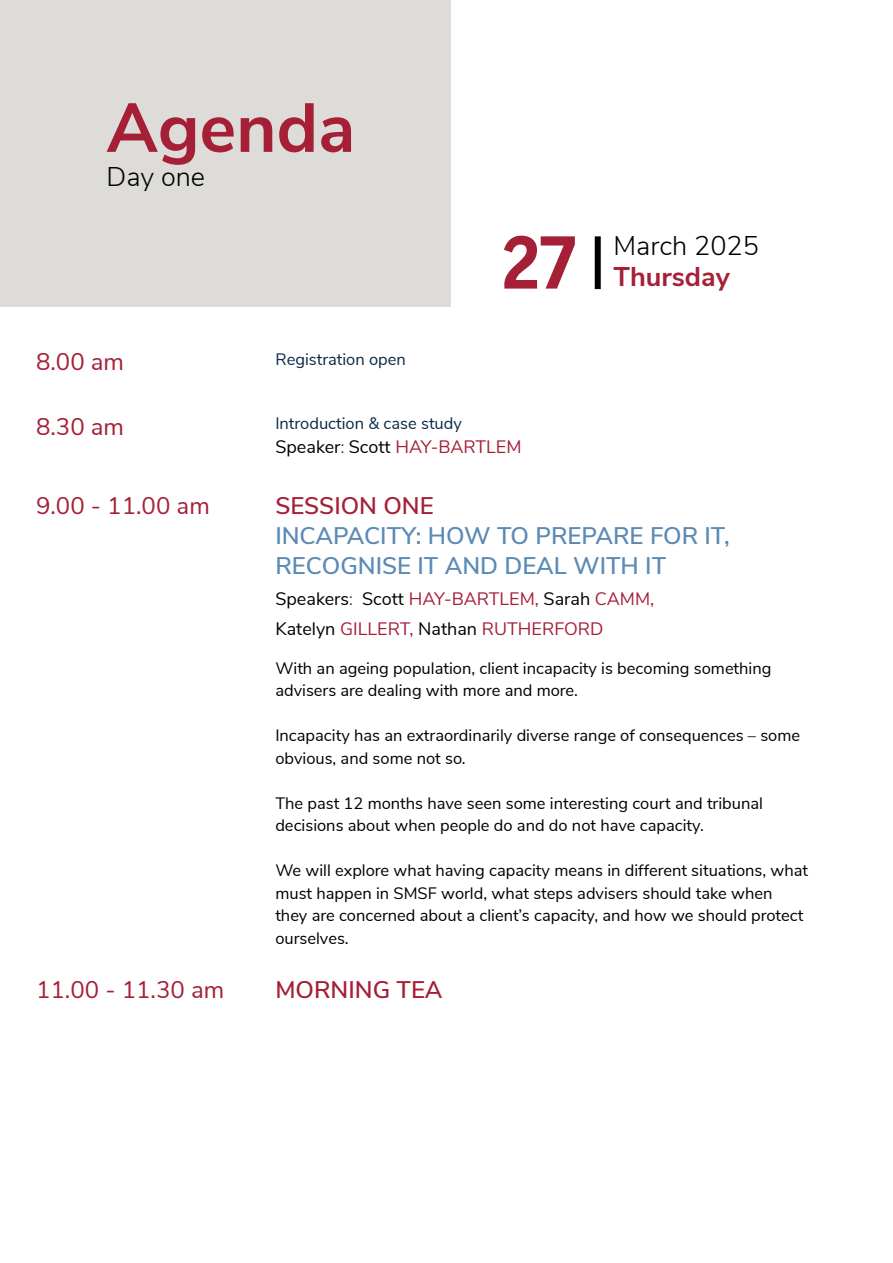
<style>
.page{position:relative;width:893px;height:1263px;background:#fff}
.page>*{position:absolute;margin:0;border:0;box-sizing:border-box;transform-origin:0 0}
.t1{font:700 72px "Good Pro";color:#a52037}
.t2{font:700 69px "Nunito Sans";color:#a52037}
.t3{font:300 27px "Nunito Sans";color:#000}
.t4{font:700 27px "Nunito Sans";color:#a52037}
.t5{font:600 24px/30px "Nunito Sans";color:#5b8ab5}
.t6{font:24px "Nunito Sans";color:#a52037}
.t7{font:600 24px "Nunito Sans";color:#a52037}
.t8{font:18px/30px "Nunito Sans";color:#a52037}
.t9{font:18px "Nunito Sans";color:#000}
.t10{font:16.5px/22.5px "Nunito Sans";color:#000}
.t11{font:16.5px "Nunito Sans";color:#0c2845}
.s1{font-family:"Good Pro";font-weight:300;color:#0c2845}
.s2{color:#a52037}
.s3{color:#000}
</style>
<div class="page">
<div style="left:0;top:0;width:451px;height:306px;background:#dedcd8"></div>
<div style="left:595px;top:236px;width:6px;height:53px;background:#000"></div>
<h2 class="t2" style="left:107px;top:77px;width:250px">Agenda</h2>
<h3 class="t3" style="left:107px;top:157px;width:100px">Day one</h3>
<h3 class="t6" style="left:36px;top:344px;width:90px">8.00 am</h3>
<p class="t11" style="left:275px;top:347px;width:132px">Registration open</p>
<h1 class="t1" style="left:501px;top:222px;width:76px">27</h1>
<h3 class="t6" style="left:36px;top:409px;width:90px">8.30 am</h3>
<p class="t11" style="left:275px;top:412px;width:188px">Introduction &amp; case study</p>
<p class="t9" style="left:275px;top:434px;width:248px">Speaker<span class="s1">:</span> Scott <span class="s2">HAY-BARTLEM</span></p>
<h3 class="t3" style="left:614px;top:226px;width:147px">March 2025</h3>
<h3 class="t4" style="left:614px;top:257px;width:118px">Thursday</h3>
<h3 class="t6" style="left:36px;top:488px;width:175px">9.00 - 11.00 am</h3>
<h3 class="t6" style="left:36px;top:972px;width:190px">11.00 - 11.30 am</h3>
<h3 class="t7" style="left:275px;top:488px;width:160px">SESSION ONE</h3>
<h3 class="t5" style="left:275px;top:520px;width:456px">INCAPACITY: HOW TO PREPARE FOR IT,<br>RECOGNISE IT AND DEAL WITH IT</h3>
<p class="t8" style="left:275px;top:583px;width:380px"><span class="s3">Speakers</span><span class="s1">:</span> <span class="s3">Scott</span> HAY-BARTLEM, <span class="s3">Sarah</span> CAMM,<br><span class="s3">Katelyn</span> GILLERT, <span class="s3">Nathan</span> RUTHERFORD</p>
<p class="t10" style="left:275px;top:655px;width:498px">With an ageing population, client incapacity is becoming something advisers are dealing with more and more.</p>
<p class="t10" style="left:275px;top:723px;width:526px">Incapacity has an extraordinarily diverse range of consequences – some obvious, and some not so.</p>
<p class="t10" style="left:275px;top:790px;width:489px">The past 12 months have seen some interesting court and tribunal decisions about when people do and do not have capacity.</p>
<p class="t10" style="left:275px;top:858px;width:534px">We will explore what having capacity means in different situations, what must happen in SMSF world, what steps advisers should take when they are concerned about a client’s capacity, and how we should protect ourselves.</p>
<h3 class="t7" style="left:275px;top:972px;width:168px">MORNING TEA</h3>
</div>
